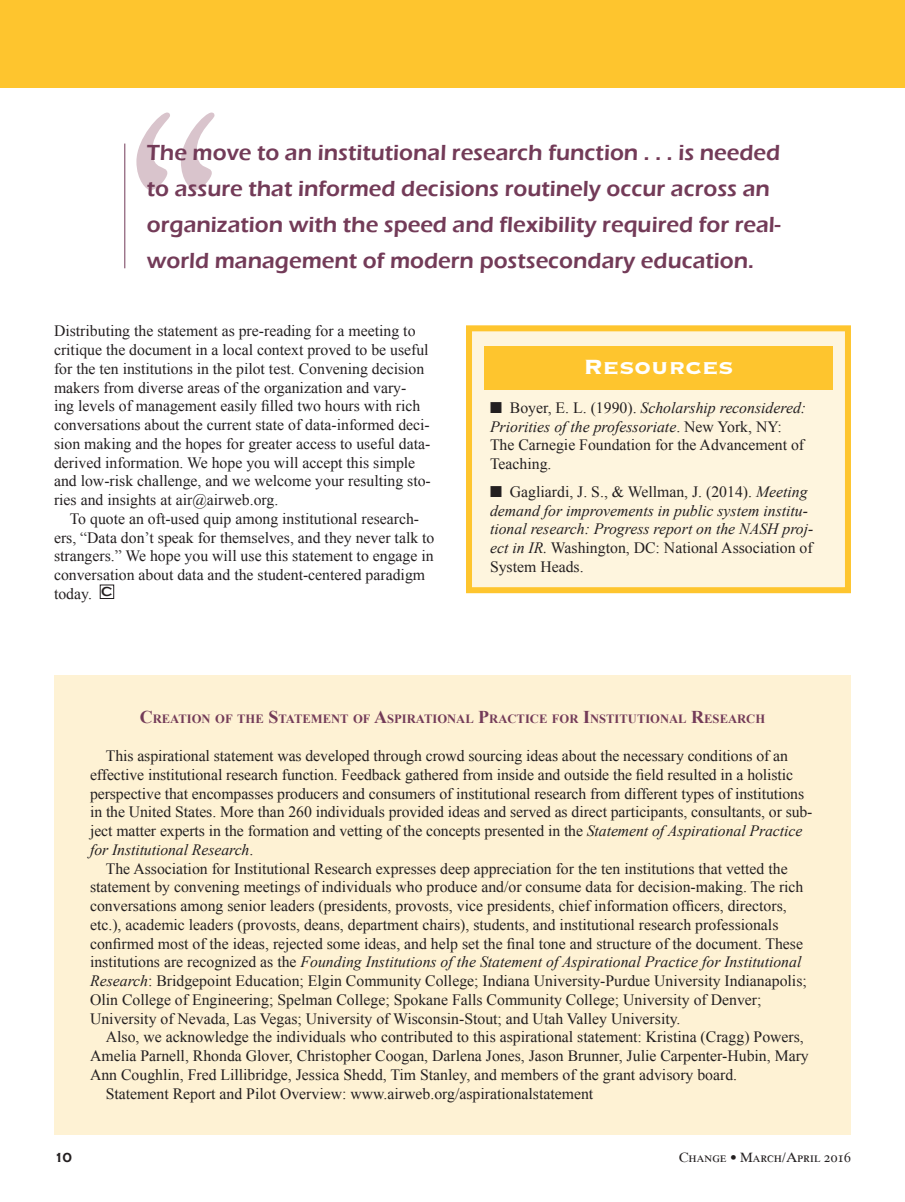
<style>
.page{position:relative;width:905px;height:1202px;background:#fff}
.page>*{position:absolute;margin:0;border:0;box-sizing:border-box;transform-origin:0 0}
.t1{font:27px "Copperplate Gothic Std 33 BC";color:#fff}
.t2{font:600 22.5px/36px "Eras ITC";color:#733b58}
.t3{font:15.75px/18.8px "Times New Roman";color:#231f20}
.t4{font:italic 15.75px/18.8px "Times New Roman";color:#231f20}
.t5{font:13.5px "Times Ten Roman SC";color:#231f20}
.t6{font:700 13.5px "Copperplate Gothic";color:#231f20}
.t7{font:700 12.6px "Times New Roman";color:#733b58}
.s1{font-style:italic}
.s2{font-style:normal}
.s3{font-size:18px}
</style>
<div class="page">
<div style="left:100px;top:584px;width:14px;height:15px;border:1px solid #231f20"></div>
<div style="left:469px;top:328px;width:379px;height:262px;background:#fef5de"></div>
<div style="left:466px;top:325px;width:384px;height:268px;border:6px solid #fec52e"></div>
<div style="left:484px;top:346px;width:348px;height:44px;background:#fec52e"></div>
<div style="left:54px;top:675px;width:796px;height:459px;background:#fef2d4"></div>
<div style="left:0;top:0;width:904px;height:88px;background:#fec52e"></div>
<hr style="left:124px;top:144px;width:1px;height:124px;background:#733b58">
<svg style="left:136px;top:112px;width:78px;height:78px"></svg>
<p class="t2" style="left:147px;top:135px;width:635px">The move to an institutional research function . . . is needed to assure that informed decisions routinely occur across an organization with the speed and flexibility required for real&shy;world management of modern postsecondary education.</p>
<p class="t3" style="left:54px;top:321px;width:378px">Distributing the statement as pre-reading for a meeting to critique the document in a local context proved to be useful for the ten institutions in the pilot test. Convening decision makers from diverse areas of the organization and vary-<br>ing levels of management easily filled two hours with rich conversations about the current state of data-informed deci&shy;sion making and the hopes for greater access to useful data&shy;derived information. We hope you will accept this simple and low-risk challenge, and we welcome your resulting sto&shy;ries and insights at air@airweb.org.</p>
<p class="t3" style="left:54px;top:509px;width:382px;text-indent:16px">To quote an oft-used quip among institutional research&shy;ers, “Data don’t speak for themselves, and they never talk to strangers.” We hope you will use this statement to engage in conversation about data and the student-centered paradigm today. <sup>C</sup></p>
<h1 class="t1" style="left:583px;top:353px;width:152px">Resources</h1>
<p class="t3" style="left:490px;top:398px;width:317px">■ Boyer, E. L. (1990). <span class="s1">Scholarship reconsidered:<br>Priorities of the professoriate</span>. New York, NY:<br>The Carnegie Foundation for the Advancement of Teaching.</p>
<p class="t4" style="left:490px;top:482px;width:325px">■ <span class="s2">Gagliardi, J. S., &amp; Wellman, J. (2014).</span> Meeting demand for improvements in public system institu&shy;tional research: Progress report on the NASH proj&shy;ect in IR. <span class="s2">Washington, DC: National Association of System Heads.</span></p>
<p class="t7" style="left:140px;top:710px;width:627px"><span class="s3">C</span>REATION OF THE <span class="s3">S</span>TATEMENT OF <span class="s3">A</span>SPIRATIONAL <span class="s3">P</span>RACTICE FOR <span class="s3">I</span>NSTITUTIONAL <span class="s3">R</span>ESEARCH</p>
<p class="t3" style="left:106px;top:746px;width:683px">This aspirational statement was developed through crowd sourcing ideas about the necessary conditions of an</p>
<p class="t3" style="left:90px;top:765px;width:704px">effective institutional research function. Feedback gathered from inside and outside the field resulted in a holistic</p>
<p class="t3" style="left:90px;top:783px;width:715px">perspective that encompasses producers and consumers of institutional research from different types of institutions</p>
<p class="t3" style="left:90px;top:802px;width:724px">in the United States. More than 260 individuals provided ideas and served as direct participants, consultants, or sub-</p>
<p class="t3" style="left:90px;top:821px;width:713px">ject matter experts in the formation and vetting of the concepts presented in the <span class="s1">Statement of Aspirational Practice</span></p>
<p class="t4" style="left:90px;top:839px;width:165px">for Institutional Research<span class="s2">.</span></p>
<p class="t3" style="left:106px;top:858px;width:683px">The Association for Institutional Research expresses deep appreciation for the ten institutions that vetted the</p>
<p class="t3" style="left:90px;top:877px;width:715px">statement by convening meetings of individuals who produce and/or consume data for decision-making. The rich</p>
<p class="t3" style="left:90px;top:896px;width:698px">conversations among senior leaders (presidents, provosts, vice presidents, chief information officers, directors,</p>
<p class="t3" style="left:90px;top:915px;width:690px">etc.), academic leaders (provosts, deans, department chairs), students, and institutional research professionals</p>
<p class="t3" style="left:90px;top:933px;width:714px">confirmed most of the ideas, rejected some ideas, and help set the final tone and structure of the document. These</p>
<p class="t4" style="left:90px;top:952px;width:713px"><span class="s2">institutions are recognized as the</span> Founding Institutions of the Statement of Aspirational Practice for Institutional</p>
<p class="t3" style="left:90px;top:971px;width:718px"><span class="s1">Research</span>: Bridgepoint Education; Elgin Community College; Indiana University-Purdue University Indianapolis;</p>
<p class="t3" style="left:90px;top:990px;width:673px">Olin College of Engineering; Spelman College; Spokane Falls Community College; University of Denver;</p>
<p class="t3" style="left:90px;top:1008px;width:592px">University of Nevada, Las Vegas; University of Wisconsin-Stout; and Utah Valley University.</p>
<p class="t3" style="left:106px;top:1027px;width:699px">Also, we acknowledge the individuals who contributed to this aspirational statement: Kristina (Cragg) Powers,</p>
<p class="t3" style="left:90px;top:1046px;width:720px">Amelia Parnell, Rhonda Glover, Christopher Coogan, Darlena Jones, Jason Brunner, Julie Carpenter-Hubin, Mary</p>
<p class="t3" style="left:90px;top:1065px;width:648px">Ann Coughlin, Fred Lillibridge, Jessica Shedd, Tim Stanley, and members of the grant advisory board.</p>
<p class="t3" style="left:106px;top:1083px;width:489px">Statement Report and Pilot Overview: www.airweb.org/aspirationalstatement</p>
<p class="t6" style="left:54px;top:1150px;width:20px">10</p>
<p class="t5" style="left:678px;top:1149px;width:174px">Change • March/April 2016</p>
</div>
